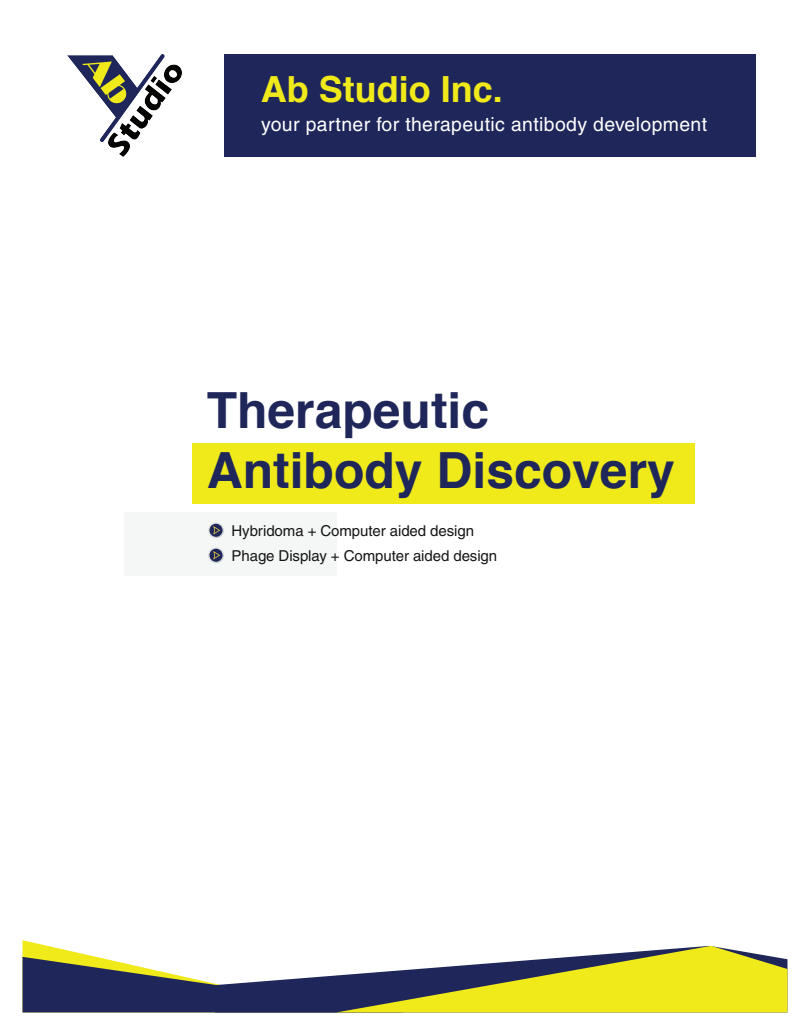
<style>
.page{position:relative;width:810px;height:1035px;background:#fff}
.page>*{position:absolute;margin:0;border:0;box-sizing:border-box;transform-origin:0 0}
.t1{font:700 49.88px/59.9px "Helvetica";color:#1f275a}
.t2{font:700 36px "Helvetica";color:#f0ea1b}
.t3{font:19.38px "Helvetica";letter-spacing:.02em;color:#fff}
.t4{font:15px/25px "Helvetica";letter-spacing:-.005em;color:#161516}
</style>
<div class="page">
<div style="left:225px;top:54px;width:531px;height:102px;background:#1f275a"></div>
<img style="left:68px;top:54px;width:113px;height:102px">
<div style="left:124px;top:512px;width:213px;height:64px;background:#f5f7f7"></div>
<div style="left:193px;top:444px;width:502px;height:60px;background:#f0ea1b"></div>
<svg style="left:208px;top:522px;width:16px;height:16px"></svg>
<svg style="left:209px;top:524px;width:14px;height:13px"></svg>
<svg style="left:211px;top:525px;width:13px;height:13px"></svg>
<svg style="left:208px;top:547px;width:16px;height:16px"></svg>
<svg style="left:209px;top:549px;width:14px;height:13px"></svg>
<svg style="left:211px;top:550px;width:13px;height:13px"></svg>
<svg style="left:22px;top:940px;width:766px;height:72px"></svg>
<h2 class="t2" style="left:261px;top:66px;width:243px">Ab Studio Inc.</h2>
<p class="t3" style="left:261px;top:113px;width:448px">your partner for therapeutic antibody development</p>
<h1 class="t1" style="left:207px;top:379px;width:470px">Therapeutic<br>Antibody Discovery</h1>
<p class="t4" style="left:232px;top:518px;width:267px">Hybridoma + Computer aided design<br>Phage Display + Computer aided design</p>
</div>
